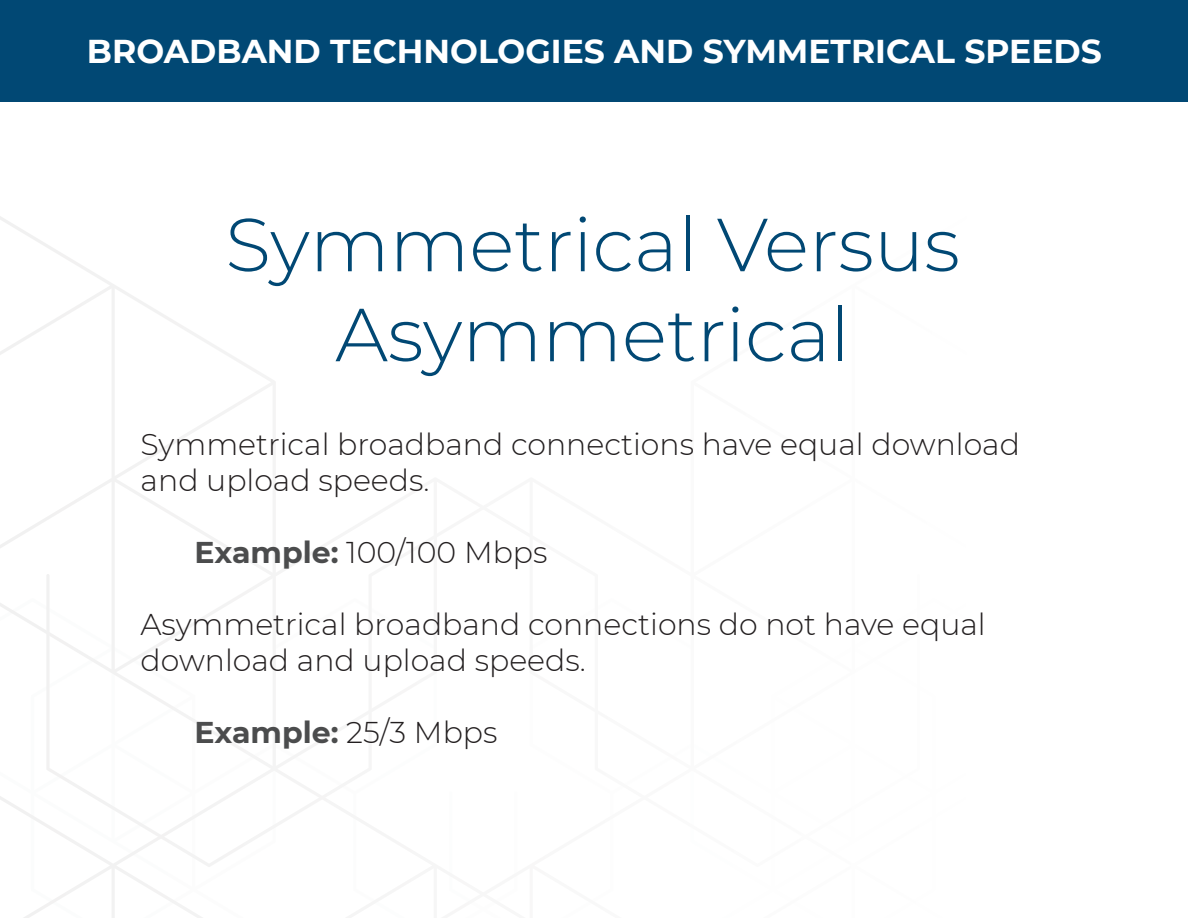
<style>
.page{position:relative;width:1188px;height:918px;background:#fff}
.page>*{position:absolute;margin:0;border:0;box-sizing:border-box;transform-origin:0 0}
.t1{font:300 75px/90px "Montserrat";color:#014874;text-align:center}
.t2{font:700 33px "Montserrat";color:#fff}
.t3{font:300 30px/36px "Montserrat";color:#231f20}
.t4{font:700 30px "Montserrat";color:#4b4c4d}
.s1{font-weight:700;color:#4b4c4d}
.s2{font-weight:300;color:#231f20}
</style>
<div class="page">
<svg style="left:0;top:216px;width:334px;height:702px"></svg>
<div style="left:0;top:0;width:1188px;height:101px;background:#014874"></div>
<p class="t2" style="left:87px;top:28px;width:1016px">BROADBAND TECHNOLOGIES AND SYMMETRICAL SPEEDS</p>
<p class="t1" style="left:225px;top:197px;width:736px">Symmetrical Versus<br>Asymmetrical</p>
<p class="t3" style="left:141px;top:425px;width:881px">Symmetrical broadband connections have equal download and upload speeds.</p>
<p class="t3" style="left:195px;top:533px;width:354px"><span class="s1">Example:</span> 100/100 Mbps</p>
<p class="t3" style="left:141px;top:605px;width:847px">Asymmetrical broadband connections do not have equal download and upload speeds.</p>
<p class="t4" style="left:195px;top:711px;width:304px">Example: <span class="s2">25/3 Mbps</span></p>
</div>
